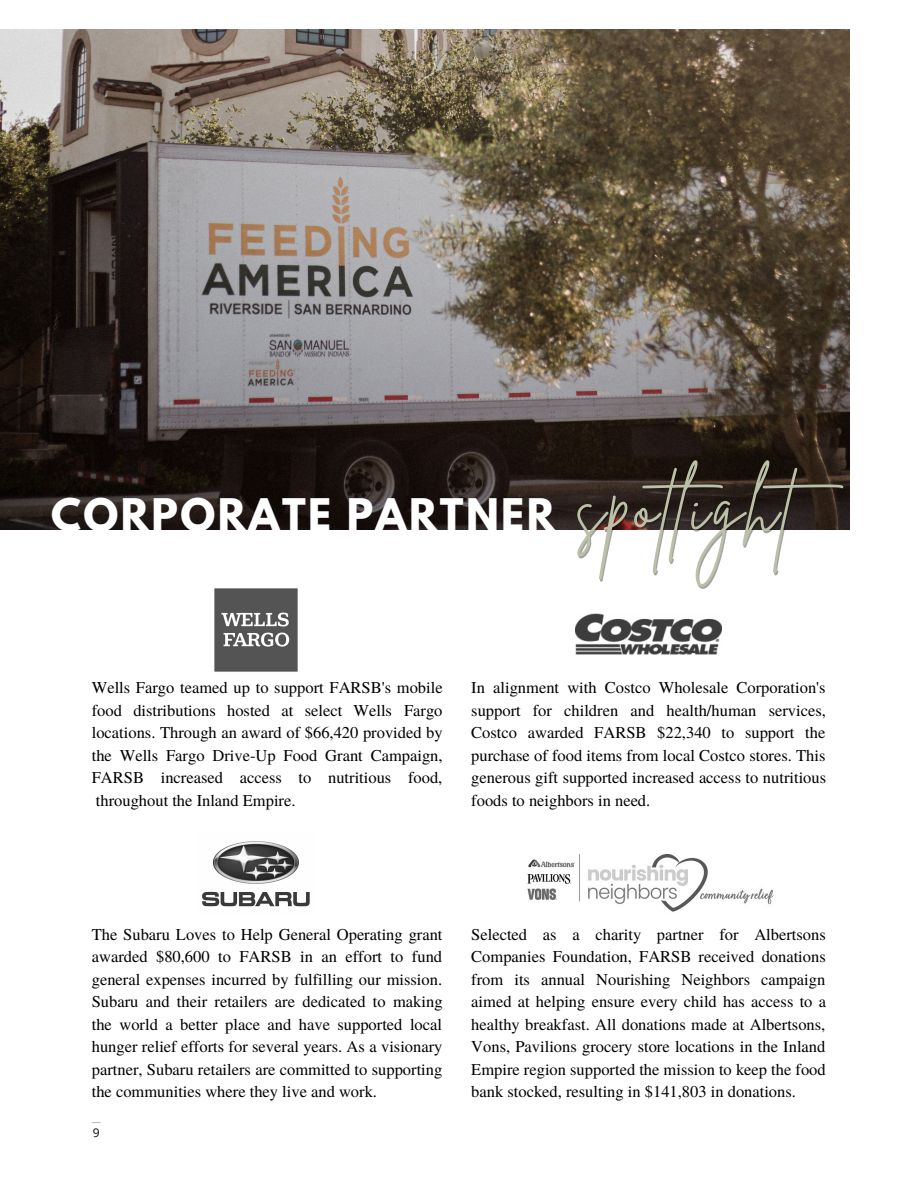
<style>
.page{position:relative;width:918px;height:1188px;background:#fff}
.page>*{position:absolute;margin:0;border:0;box-sizing:border-box;transform-origin:0 0}
.t1{font:71.85px "Brittany Signature";letter-spacing:.06em;color:#bcc0a8}
.t2{font:700 39.75px "League Spartan";letter-spacing:.06em;color:#fff}
.t3{font:16.5px/22.5px "Te X Gyre Termes";color:#000;text-align:justify}
.t4{font:12px "Open Sans";color:#000}
</style>
<div class="page">
<img style="left:527px;top:854px;width:247px;height:58px">
<img style="left:214px;top:588px;width:84px;height:84px">
<img style="left:576px;top:613px;width:146px;height:42px">
<img style="left:202px;top:841px;width:108px;height:66px">
<img style="left:0;top:30px;width:850px;height:499px">
<p class="t2" style="left:51px;top:495px;width:505px">CORPORATE PARTNER</p>
<p class="t1" style="left:576px;top:460px;width:289px">spotlight</p>
<p class="t3" style="left:92px;top:676px;width:352px">Wells Fargo teamed up to support FARSB's mobile food distributions hosted at select Wells Fargo locations. Through an award of $66,420 provided by the Wells Fargo Drive-Up Food Grant Campaign, FARSB increased access to nutritious food, throughout the Inland Empire.</p>
<p class="t3" style="left:471px;top:676px;width:356px">In alignment with Costco Wholesale Corporation's support for children and health/human services, Costco awarded FARSB $22,340 to support the purchase of food items from local Costco stores. This generous gift supported increased access to nutritious foods to neighbors in need.</p>
<p class="t3" style="left:92px;top:922px;width:352px">The Subaru Loves to Help General Operating grant awarded $80,600 to FARSB in an effort to fund general expenses incurred by fulfilling our mission.<br>Subaru and their retailers are dedicated to making the world a better place and have supported local hunger relief efforts for several years. As a visionary partner, Subaru retailers are committed to supporting the communities where they live and work.</p>
<p class="t4" style="left:93px;top:1124px;width:8px">9</p>
<p class="t3" style="left:471px;top:922px;width:356px">Selected as a charity partner for Albertsons Companies Foundation, FARSB received donations from its annual Nourishing Neighbors campaign aimed at helping ensure every child has access to a healthy breakfast. All donations made at Albertsons, Vons, Pavilions grocery store locations in the Inland Empire region supported the mission to keep the food bank stocked, resulting in $141,803 in donations.</p>
</div>
